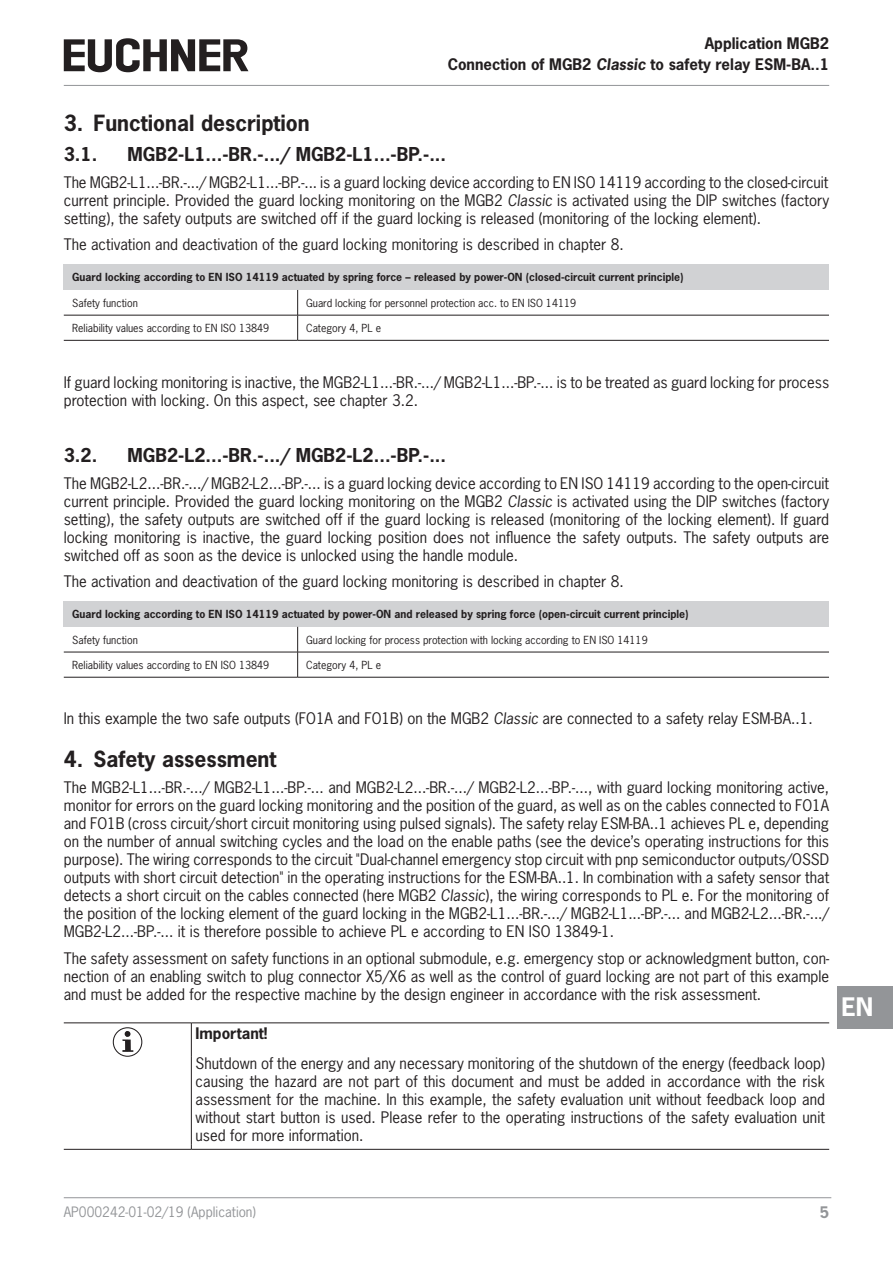
<style>
.page{position:relative;width:893px;height:1263px;background:#fff}
.page>*{position:absolute;margin:0;border:0;box-sizing:border-box;transform-origin:0 0}
.t1{font:700 24px "News Gothic Std";color:#fff}
.t2{font:700 21px "News Gothic Std";color:#231f20}
.t3{font:700 18px "News Gothic Std";color:#231f20}
.paragraph{font:15px/18px "News Gothic Std";color:#231f20;text-align:justify}
.paragraph_last{font:15px/18px "News Gothic Std";color:#231f20;text-align:justify}
.paragraph-2{font:700 15px/20.1px "News Gothic Std";color:#231f20;text-align:right}
.t4{font:700 15px "News Gothic Std";color:#939598}
.t5{font:13.5px "News Gothic Std";color:#939598}
.tablebodyleft{font:10.5px "News Gothic Std";color:#231f20}
.tableheadleft{font:700 10.5px "News Gothic Std";color:#231f20}
.s1{font-style:italic}
</style>
<div class="page">
<hr style="left:64px;top:85px;width:765px;height:1px;background:#939598">
<hr style="left:64px;top:1197px;width:767px;height:1px;background:#939598">
<svg style="left:64px;top:38px;width:184px;height:34px"></svg>
<div style="left:838px;top:986px;width:55px;height:43px;background:#939598"></div>
<div style="left:64px;top:265px;width:765px;height:25px;background:#d1d2d4"></div>
<svg style="left:297px;top:290px;width:1px;height:50px"></svg>
<hr style="left:64px;top:315px;width:234px;height:1px;background:#231f20">
<hr style="left:298px;top:315px;width:531px;height:1px;background:#231f20">
<hr style="left:64px;top:340px;width:234px;height:1px;background:#231f20">
<hr style="left:298px;top:340px;width:531px;height:1px;background:#231f20">
<div style="left:64px;top:602px;width:765px;height:25px;background:#d1d2d4"></div>
<svg style="left:297px;top:627px;width:1px;height:50px"></svg>
<hr style="left:64px;top:652px;width:234px;height:1px;background:#231f20">
<hr style="left:298px;top:652px;width:531px;height:1px;background:#231f20">
<hr style="left:64px;top:677px;width:234px;height:1px;background:#231f20">
<hr style="left:298px;top:677px;width:531px;height:1px;background:#231f20">
<hr style="left:64px;top:1022px;width:127px;height:1px;background:#231f20">
<hr style="left:191px;top:1022px;width:638px;height:1px;background:#231f20">
<hr style="left:191px;top:1023px;width:1px;height:34px;background:#231f20">
<hr style="left:191px;top:1057px;width:1px;height:88px;background:#231f20">
<hr style="left:64px;top:1149px;width:127px;height:1px;background:#231f20">
<hr style="left:191px;top:1149px;width:638px;height:1px;background:#231f20">
<svg style="left:113px;top:1027px;width:29px;height:30px"></svg>
<svg style="left:122px;top:1031px;width:11px;height:21px"></svg>
<p class="paragraph-2" style="left:448px;top:33px;width:383px">Application MGB2<br>Connection of MGB2 <span class="s1">Classic</span> to safety relay ESM-BA..1</p>
<p class="t2" style="left:64px;top:109px;width:248px">3. Functional description</p>
<p class="t3" style="left:64px;top:143px;width:35px">3.1.</p>
<p class="t3" style="left:128px;top:143px;width:320px">MGB2-L1...-BR.-.../ MGB2-L1...-BP.-...</p>
<p class="paragraph" style="left:64px;top:173px;width:767px">The MGB2-L1...-BR.-.../ MGB2-L1...-BP.-... is a guard locking device according to EN ISO 14119 according to the closed-circuit current principle. Provided the guard locking monitoring on the MGB2 <span class="s1">Classic</span> is activated using the DIP switches (factory setting), the safety outputs are switched off if the guard locking is released (monitoring of the locking element).</p>
<p class="paragraph" style="left:64px;top:235px;width:561px">The activation and deactivation of the guard locking monitoring is described in chapter 8.</p>
<p class="tableheadleft" style="left:72px;top:271px;width:613px">Guard locking according to EN ISO 14119 actuated by spring force – released by power-ON (closed-circuit current principle)</p>
<p class="tablebodyleft" style="left:72px;top:296px;width:67px">Safety function</p>
<p class="tablebodyleft" style="left:306px;top:296px;width:272px">Guard locking for personnel protection acc. to EN ISO 14119</p>
<p class="tablebodyleft" style="left:72px;top:321px;width:198px">Reliability values according to EN ISO 13849</p>
<p class="tablebodyleft" style="left:306px;top:321px;width:76px">Category 4, PL e</p>
<p class="paragraph" style="left:64px;top:373px;width:767px">If guard locking monitoring is inactive, the MGB2-L1...-BR.-.../ MGB2-L1...-BP.-... is to be treated as guard locking for process protection with locking. On this aspect, see chapter 3.2.</p>
<p class="t3" style="left:64px;top:443px;width:35px">3.2.</p>
<p class="t3" style="left:128px;top:443px;width:320px">MGB2-L2...-BR.-.../ MGB2-L2...-BP.-...</p>
<p class="paragraph" style="left:64px;top:474px;width:767px">The MGB2-L2...-BR.-.../ MGB2-L2...-BP.-... is a guard locking device according to EN ISO 14119 according to the open-circuit current principle. Provided the guard locking monitoring on the MGB2 <span class="s1">Classic</span> is activated using the DIP switches (factory setting), the safety outputs are switched off if the guard locking is released (monitoring of the locking element). If guard locking monitoring is inactive, the guard locking position does not influence the safety outputs. The safety outputs are switched off as soon as the device is unlocked using the handle module.</p>
<p class="paragraph" style="left:64px;top:572px;width:561px">The activation and deactivation of the guard locking monitoring is described in chapter 8.</p>
<p class="tableheadleft" style="left:72px;top:607px;width:618px">Guard locking according to EN ISO 14119 actuated by power-ON and released by spring force (open-circuit current principle)</p>
<p class="tablebodyleft" style="left:72px;top:633px;width:67px">Safety function</p>
<p class="tablebodyleft" style="left:306px;top:633px;width:343px">Guard locking for process protection with locking according to EN ISO 14119</p>
<p class="tablebodyleft" style="left:72px;top:658px;width:198px">Reliability values according to EN ISO 13849</p>
<p class="tablebodyleft" style="left:306px;top:658px;width:76px">Category 4, PL e</p>
<p class="paragraph_last" style="left:64px;top:710px;width:750px">In this example the two safe outputs (FO1A and FO1B) on the MGB2 <span class="s1">Classic</span> are connected to a safety relay ESM-BA..1.</p>
<p class="t2" style="left:64px;top:745px;width:214px">4. Safety assessment</p>
<p class="paragraph" style="left:64px;top:778px;width:767px">The MGB2-L1...-BR.-.../ MGB2-L1...-BP.-... and MGB2-L2...-BR.-.../ MGB2-L2...-BP.-..., with guard locking monitoring active, monitor for errors on the guard locking monitoring and the position of the guard, as well as on the cables connected to FO1A and FO1B (cross circuit/short circuit monitoring using pulsed signals). The safety relay ESM-BA..1 achieves PL e, depending on the number of annual switching cycles and the load on the enable paths (see the device’s operating instructions for this purpose). The wiring corresponds to the circuit "Dual-channel emergency stop circuit with pnp semiconductor outputs/OSSD outputs with short circuit detection" in the operating instructions for the ESM-BA..1. In combination with a safety sensor that detects a short circuit on the cables connected (here MGB2 <span class="s1">Classic</span>), the wiring corresponds to PL e. For the monitoring of the position of the locking element of the guard locking in the MGB2-L1...-BR.-.../ MGB2-L1...-BP.-... and MGB2-L2...-BR.-.../ MGB2-L2...-BP.-... it is therefore possible to achieve PL e according to EN ISO 13849-1.</p>
<p class="paragraph_last" style="left:64px;top:949px;width:767px">The safety assessment on safety functions in an optional submodule, e.g. emergency stop or acknowledgment button, con&shy;nection of an enabling switch to plug connector X5/X6 as well as the control of guard locking are not part of this example and must be added for the respective machine by the design engineer in accordance with the risk assessment.</p>
<p class="paragraph-2" style="left:196px;top:1023px;width:73px">Important!</p>
<p class="paragraph" style="left:196px;top:1054px;width:631px">Shutdown of the energy and any necessary monitoring of the shutdown of the energy (feedback loop) causing the hazard are not part of this document and must be added in accordance with the risk assessment for the machine. In this example, the safety evaluation unit without feedback loop and without start button is used. Please refer to the operating instructions of the safety evaluation unit used for more information.</p>
<h1 class="t1" style="left:841px;top:991px;width:33px">EN</h1>
<p class="t5" style="left:64px;top:1203px;width:194px">AP000242-01-02/19 (Application)</p>
<p class="t4" style="left:820px;top:1202px;width:11px">5</p>
</div>
